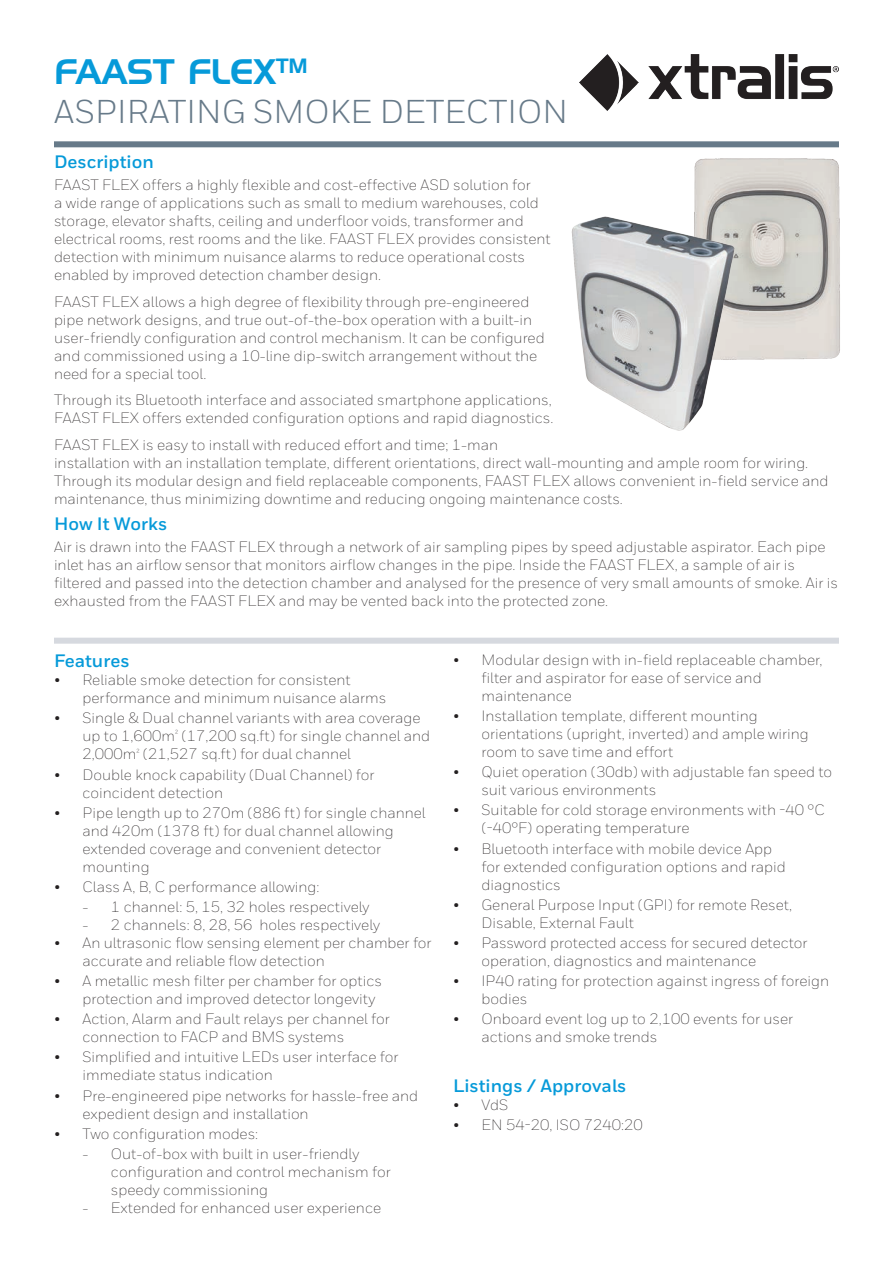
<style>
.page{position:relative;width:893px;height:1263px;background:#fff}
.page>*{position:absolute;margin:0;border:0;box-sizing:border-box;transform-origin:0 0}
.t1{font:34.5px "Handel Gothic BT";color:#069ad9}
.t2{font:33px "Honeywell Sans";color:#677a89}
.t3{font:700 18px "Honeywell Sans";color:#069ad9}
.t4{font:300 15px/18px "Honeywell Sans";color:#231f20}
</style>
<div class="page">
<div style="left:54px;top:141px;width:785px;height:6px;background:#677a89"></div>
<img style="left:580px;top:54px;width:258px;height:57px">
<div style="left:54px;top:638px;width:785px;height:6px;background:#d6d9df"></div>
<img style="left:694px;top:158px;width:146px;height:202px">
<img style="left:571px;top:214px;width:167px;height:217px">
<h1 class="t1" style="left:54px;top:51px;width:255px">FAAST FLeX<sup>TM</sup></h1>
<h2 class="t2" style="left:54px;top:92px;width:516px">ASPIRATING SMOKE DETECTION</h2>
<p class="t3" style="left:54px;top:151px;width:101px">Description</p>
<p class="t4" style="left:54px;top:176px;width:498px">FAAST FLEX offers a highly flexible and cost-effective ASD solution for<br>a wide range of applications such as small to medium warehouses, cold storage, elevator shafts, ceiling and underfloor voids, transformer and electrical rooms, rest rooms and the like. FAAST FLEX provides consistent detection with minimum nuisance alarms to reduce operational costs enabled by improved detection chamber design.</p>
<p class="t4" style="left:54px;top:293px;width:492px">FAAST FLEX allows a high degree of flexibility through pre-engineered pipe network designs, and true out-of-the-box operation with a built-in user-friendly configuration and control mechanism. It can be configured and commissioned using a 10-line dip-switch arrangement without the need for a special tool.</p>
<p class="t4" style="left:54px;top:391px;width:501px">Through its Bluetooth interface and associated smartphone applications,<br>FAAST FLEX offers extended configuration options and rapid diagnostics.</p>
<p class="t4" style="left:54px;top:436px;width:776px">FAAST FLEX is easy to install with reduced effort and time; 1-man<br>installation with an installation template, different orientations, direct wall-mounting and ample room for wiring.<br>Through its modular design and field replaceable components, FAAST FLEX allows convenient in-field service and maintenance, thus minimizing downtime and reducing ongoing maintenance costs.</p>
<p class="t3" style="left:54px;top:512px;width:115px">How It Works</p>
<p class="t4" style="left:54px;top:538px;width:786px">Air is drawn into the FAAST FLEX through a network of air sampling pipes by speed adjustable aspirator. Each pipe inlet has an airflow sensor that monitors airflow changes in the pipe. Inside the FAAST FLEX, a sample of air is filtered and passed into the detection chamber and analysed for the presence of very small amounts of smoke. Air is exhausted from the FAAST FLEX and may be vented back into the protected zone.</p>
<p class="t3" style="left:54px;top:650px;width:77px">Features</p>
<p class="t4" style="left:82px;top:671px;width:305px;text-indent:-28px">• Reliable smoke detection for consistent performance and minimum nuisance alarms</p>
<p class="t4" style="left:82px;top:709px;width:349px;text-indent:-28px">• Single &amp; Dual channel variants with area coverage up to 1,600m<sup>²</sup> (17,200 sq.ft) for single channel and<br>2,000m<sup>²</sup> (21,527 sq.ft) for dual channel</p>
<p class="t4" style="left:83px;top:765px;width:294px;text-indent:-28px">• Double knock capability (Dual Channel) for coincident detection</p>
<p class="t4" style="left:83px;top:803px;width:345px;text-indent:-28px">• Pipe length up to 270m (886 ft) for single channel and 420m (1378 ft) for dual channel allowing extended coverage and convenient detector mounting</p>
<p class="t4" style="left:54px;top:878px;width:267px">• Class A, B, C performance allowing:</p>
<p class="t4" style="left:82px;top:898px;width:289px">- 1 channel: 5, 15, 32 holes respectively</p>
<p class="t4" style="left:82px;top:916px;width:299px">- 2 channels: 8, 28, 56 holes respectively</p>
<p class="t4" style="left:83px;top:934px;width:351px;text-indent:-29px">• An ultrasonic flow sensing element per chamber for accurate and reliable flow detection</p>
<p class="t4" style="left:83px;top:972px;width:301px;text-indent:-28px">• A metallic mesh filter per chamber for optics protection and improved detector longevity</p>
<p class="t4" style="left:83px;top:1010px;width:309px;text-indent:-28px">• Action, Alarm and Fault relays per channel for connection to FACP and BMS systems</p>
<p class="t4" style="left:83px;top:1048px;width:317px;text-indent:-28px">• Simplified and intuitive LEDs user interface for immediate status indication</p>
<p class="t4" style="left:83px;top:1086px;width:337px;text-indent:-28px">• Pre-engineered pipe networks for hassle-free and expedient design and installation</p>
<p class="t4" style="left:54px;top:1124px;width:206px">• Two configuration modes:</p>
<p class="t4" style="left:111px;top:1145px;width:281px;text-indent:-28px">- Out-of-box with built in user-friendly configuration and control mechanism for speedy commissioning</p>
<p class="t4" style="left:82px;top:1199px;width:300px">- Extended for enhanced user experience</p>
<p class="t4" style="left:481px;top:651px;width:343px;text-indent:-28px">• Modular design with in-field replaceable chamber, filter and aspirator for ease of service and maintenance</p>
<p class="t4" style="left:481px;top:707px;width:329px;text-indent:-28px">• Installation template, different mounting orientations (upright, inverted) and ample wiring room to save time and effort</p>
<p class="t4" style="left:481px;top:763px;width:352px;text-indent:-28px">• Quiet operation (30db) with adjustable fan speed to suit various environments</p>
<p class="t4" style="left:481px;top:801px;width:345px;text-indent:-28px">• Suitable for cold storage environments with -40 °C (-40°F) operating temperature</p>
<p class="t4" style="left:481px;top:839px;width:306px;text-indent:-28px">• Bluetooth interface with mobile device App for extended configuration options and rapid diagnostics</p>
<p class="t4" style="left:481px;top:895px;width:312px;text-indent:-28px">• General Purpose Input (GPI) for remote Reset,<br>Disable, External Fault</p>
<p class="t4" style="left:481px;top:934px;width:328px;text-indent:-28px">• Password protected access for secured detector operation, diagnostics and maintenance</p>
<p class="t4" style="left:481px;top:972px;width:349px;text-indent:-28px">• IP40 rating for protection against ingress of foreign bodies</p>
<p class="t4" style="left:481px;top:1010px;width:313px;text-indent:-28px">• Onboard event log up to 2,100 events for user actions and smoke trends</p>
<p class="t3" style="left:453px;top:1075px;width:175px">Listings / Approvals</p>
<p class="t4" style="left:453px;top:1096px;width:57px">• VdS</p>
<p class="t4" style="left:453px;top:1116px;width:191px">• EN 54-20, ISO 7240:20</p>
</div>
